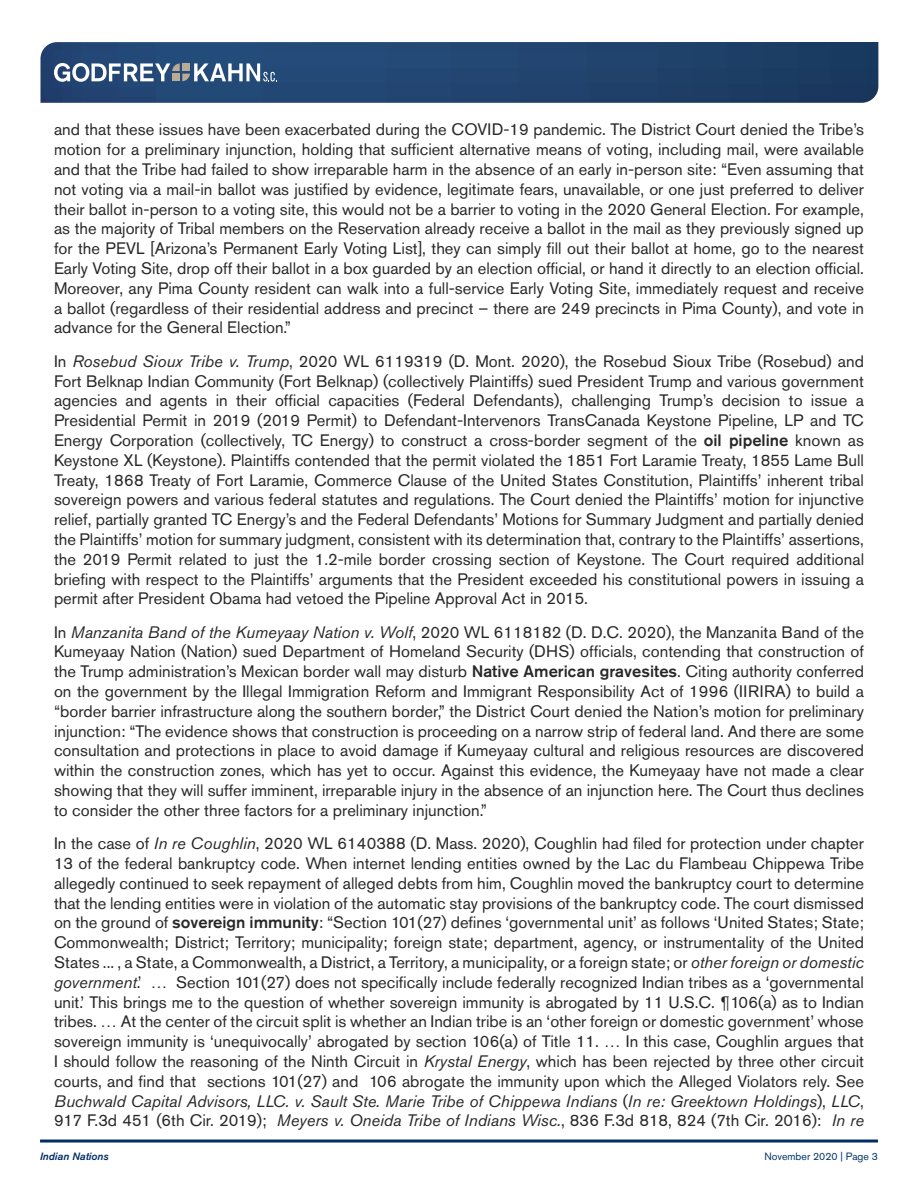
<style>
.page{position:relative;width:918px;height:1188px;background:#fff}
.page>*{position:absolute;margin:0;border:0;box-sizing:border-box;transform-origin:0 0}
.t1{font:16.5px/19.8px "Akzidenz Grotesk Std";color:#292829;text-align:justify}
.t2{font:10.5px "Akzidenz Grotesk Std";color:#003468}
.t3{font:italic 500 10.5px "Akzidenz Grotesk Std";color:#002d62}
.s1{font-style:italic}
.s2{font-weight:500}
</style>
<div class="page">
<hr style="left:40px;top:1140px;width:838px;height:3px;background:#002d62">
<svg style="left:40px;top:42px;width:838px;height:61px;background:#22446f"></svg>
<svg style="left:54px;top:63px;width:223px;height:19px"></svg>
<p class="t1" style="left:54px;top:120px;width:812px">and that these issues have been exacerbated during the COVID-19 pandemic. The District Court denied the Tribe’s motion for a preliminary injunction, holding that sufficient alternative means of voting, including mail, were available and that the Tribe had failed to show irreparable harm in the absence of an early in-person site: “Even assuming that not voting via a mail-in ballot was justified by evidence, legitimate fears, unavailable, or one just preferred to deliver their ballot in-person to a voting site, this would not be a barrier to voting in the 2020 General Election. For example, as the majority of Tribal members on the Reservation already receive a ballot in the mail as they previously signed up for the PEVL [Arizona’s Permanent Early Voting List], they can simply fill out their ballot at home, go to the nearest Early Voting Site, drop off their ballot in a box guarded by an election official, or hand it directly to an election official.<br>Moreover, any Pima County resident can walk into a full-service Early Voting Site, immediately request and receive a ballot (regardless of their residential address and precinct – there are 249 precincts in Pima County), and vote in advance for the General Election.”</p>
<p class="t1" style="left:54px;top:351px;width:812px">In <span class="s1">Rosebud Sioux Tribe v. Trump</span>, 2020 WL 6119319 (D. Mont. 2020), the Rosebud Sioux Tribe (Rosebud) and Fort Belknap Indian Community (Fort Belknap) (collectively Plaintiffs) sued President Trump and various government agencies and agents in their official capacities (Federal Defendants), challenging Trump’s decision to issue a Presidential Permit in 2019 (2019 Permit) to Defendant-Intervenors TransCanada Keystone Pipeline, LP and TC Energy Corporation (collectively, TC Energy) to construct a cross-border segment of the <span class="s2">oil pipeline</span> known as Keystone XL (Keystone). Plaintiffs contended that the permit violated the 1851 Fort Laramie Treaty, 1855 Lame Bull Treaty, 1868 Treaty of Fort Laramie, Commerce Clause of the United States Constitution, Plaintiffs’ inherent tribal sovereign powers and various federal statutes and regulations. The Court denied the Plaintiffs’ motion for injunctive relief, partially granted TC Energy’s and the Federal Defendants’ Motions for Summary Judgment and partially denied the Plaintiffs’ motion for summary judgment, consistent with its determination that, contrary to the Plaintiffs’ assertions, the 2019 Permit related to just the 1.2-mile border crossing section of Keystone. The Court required additional briefing with respect to the Plaintiffs’ arguments that the President exceeded his constitutional powers in issuing a permit after President Obama had vetoed the Pipeline Approval Act in 2015.</p>
<p class="t1" style="left:54px;top:622px;width:812px">In <span class="s1">Manzanita Band of the Kumeyaay Nation v. Wolf</span>, 2020 WL 6118182 (D. D.C. 2020), the Manzanita Band of the Kumeyaay Nation (Nation) sued Department of Homeland Security (DHS) officials, contending that construction of the Trump administration’s Mexican border wall may disturb <span class="s2">Native American gravesites</span>. Citing authority conferred on the government by the Illegal Immigration Reform and Immigrant Responsibility Act of 1996 (IIRIRA) to build a “border barrier infrastructure along the southern border,” the District Court denied the Nation’s motion for preliminary injunction: “The evidence shows that construction is proceeding on a narrow strip of federal land. And there are some consultation and protections in place to avoid damage if Kumeyaay cultural and religious resources are discovered within the construction zones, which has yet to occur. Against this evidence, the Kumeyaay have not made a clear showing that they will suffer imminent, irreparable injury in the absence of an injunction here. The Court thus declines to consider the other three factors for a preliminary injunction.”</p>
<p class="t1" style="left:54px;top:833px;width:812px">In the case of <span class="s1">In re Coughlin</span>, 2020 WL 6140388 (D. Mass. 2020), Coughlin had filed for protection under chapter 13 of the federal bankruptcy code. When internet lending entities owned by the Lac du Flambeau Chippewa Tribe allegedly continued to seek repayment of alleged debts from him, Coughlin moved the bankruptcy court to determine that the lending entities were in violation of the automatic stay provisions of the bankruptcy code. The court dismissed on the ground of <span class="s2">sovereign immunity</span>: “Section 101(27) defines ‘governmental unit’ as follows ‘United States; State; Commonwealth; District; Territory; municipality; foreign state; department, agency, or instrumentality of the United States ... , a State, a Commonwealth, a District, a Territory, a municipality, or a foreign state; or <span class="s1">other foreign or domestic government</span>.’ … Section 101(27) does not specifically include federally recognized Indian tribes as a ‘governmental unit.’ This brings me to the question of whether sovereign immunity is abrogated by 11 U.S.C. ¶106(a) as to Indian tribes. … At the center of the circuit split is whether an Indian tribe is an ‘other foreign or domestic government’ whose sovereign immunity is ‘unequivocally’ abrogated by section 106(a) of Title 11. … In this case, Coughlin argues that I should follow the reasoning of the Ninth Circuit in <span class="s1">Krystal Energy</span>, which has been rejected by three other circuit courts, and find that sections 101(27) and 106 abrogate the immunity upon which the Alleged Violators rely. See <span class="s1">Buchwald Capital Advisors, LLC. v. Sault Ste. Marie Tribe of Chippewa Indians</span> (<span class="s1">In re: Greektown Holdings</span>), <span class="s1">LLC</span>, 917 F.3d 451 (6th Cir. 2019); <span class="s1">Meyers v. Oneida Tribe of Indians Wisc.</span>, 836 F.3d 818, 824 (7th Cir. 2016): <span class="s1">In re</span></p>
<p class="t3" style="left:40px;top:1151px;width:70px">Indian Nations</p>
<p class="t2" style="left:764px;top:1150px;width:115px">November 2020 | Page 3</p>
</div>
